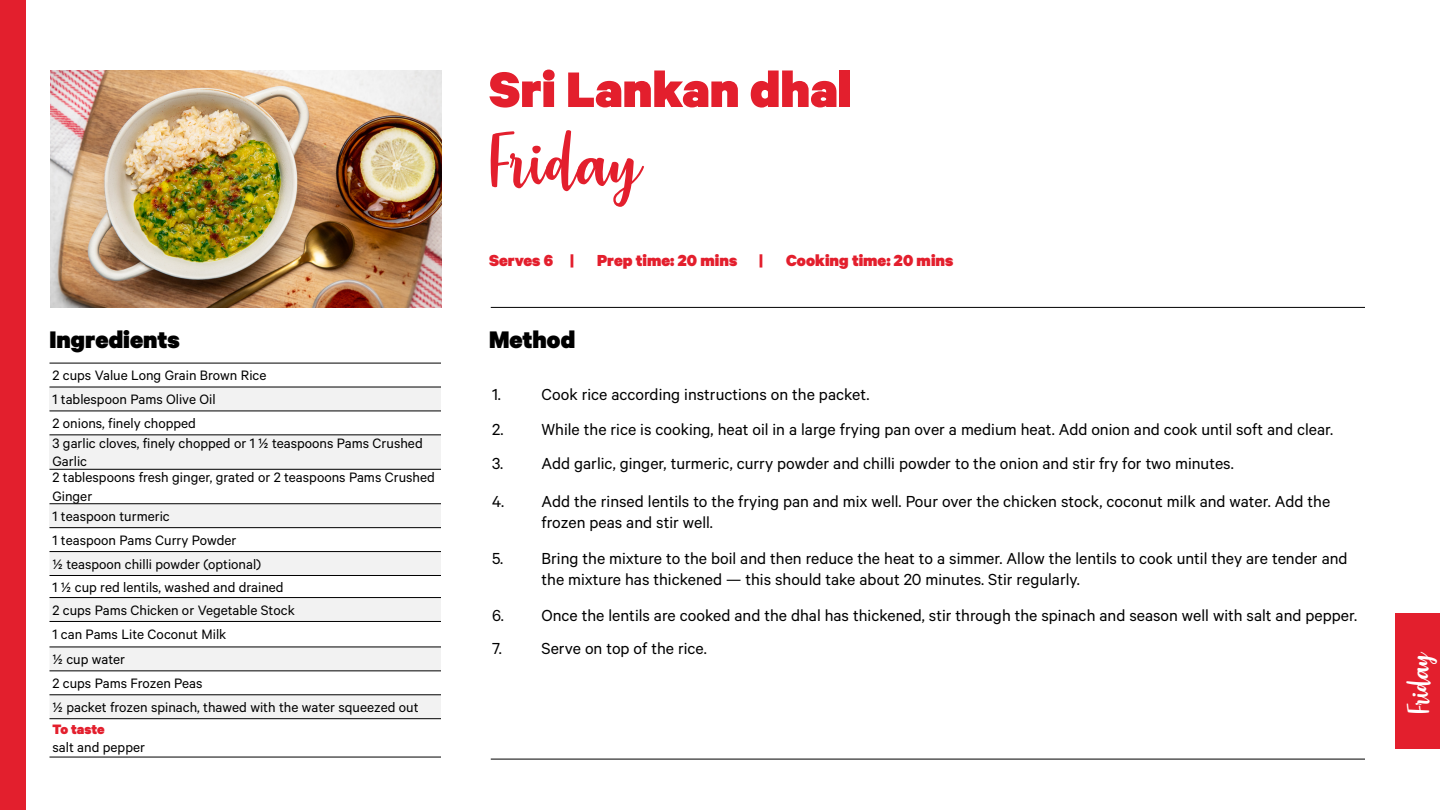
<style>
.page{position:relative;width:1440px;height:810px;background:#fff}
.page>*{position:absolute;margin:0;border:0;box-sizing:border-box;transform-origin:0 0}
.t1{font:90px "Strawberry Blossom";color:#e31f2d}
.t2{font:900 56.18px "Calibre";color:#e31f2d}
.t3{font:36px "Strawberry Blossom";color:#fff}
.t4{font:900 27px "Calibre";color:#000}
.t5{font:18px/21.6px "Calibre";color:#000}
.t6{font:900 18px "Calibre";color:#e31f2d}
.t7{font:15.38px/18.5px "Calibre";color:#000}
.t8{font:900 15.38px "Calibre";color:#e31f2d}
</style>
<div class="page">
<img style="left:51px;top:70px;width:391px;height:237px">
<div style="left:1396px;top:613px;width:44px;height:136px;background:#e31f2d"></div>
<div style="left:0;top:0;width:26px;height:810px;background:#e31f2d"></div>
<hr style="left:491px;top:307px;width:874px;height:1px;background:#000">
<hr style="left:491px;top:759px;width:874px;height:1px;background:#000">
<div style="left:50px;top:387px;width:391px;height:24px;background:#f2f2f2"></div>
<div style="left:50px;top:435px;width:391px;height:34px;background:#f2f2f2"></div>
<div style="left:50px;top:504px;width:391px;height:24px;background:#f2f2f2"></div>
<svg style="left:50px;top:552px;width:391px;height:69px"></svg>
<svg style="left:50px;top:648px;width:391px;height:71px"></svg>
<hr style="left:50px;top:363px;width:391px;height:1px;background:#000">
<hr style="left:50px;top:387px;width:391px;height:1px;background:#000">
<hr style="left:50px;top:411px;width:391px;height:1px;background:#000">
<hr style="left:50px;top:435px;width:391px;height:1px;background:#000">
<hr style="left:50px;top:469px;width:391px;height:1px;background:#000">
<hr style="left:50px;top:504px;width:391px;height:1px;background:#000">
<hr style="left:50px;top:528px;width:391px;height:1px;background:#000">
<hr style="left:50px;top:551px;width:391px;height:1px;background:#000">
<hr style="left:50px;top:575px;width:391px;height:1px;background:#000">
<hr style="left:50px;top:597px;width:391px;height:1px;background:#000">
<hr style="left:50px;top:621px;width:391px;height:1px;background:#000">
<hr style="left:50px;top:647px;width:391px;height:1px;background:#000">
<hr style="left:50px;top:671px;width:391px;height:1px;background:#000">
<hr style="left:50px;top:695px;width:391px;height:1px;background:#000">
<hr style="left:50px;top:719px;width:391px;height:1px;background:#000">
<hr style="left:50px;top:757px;width:391px;height:1px;background:#000">
<p class="t4" style="left:50px;top:322px;width:132px">Ingredients</p>
<p class="t7" style="left:52px;top:365px;width:215px">2 cups Value Long Grain Brown Rice</p>
<p class="t7" style="left:52px;top:389px;width:165px">1 tablespoon Pams Olive Oil</p>
<p class="t7" style="left:52px;top:413px;width:145px">2 onions, finely chopped</p>
<p class="t7" style="left:52px;top:433px;width:372px">3 garlic cloves, finely chopped or 1 ½ teaspoons Pams Crushed<br>Garlic</p>
<p class="t7" style="left:52px;top:468px;width:384px">2 tablespoons fresh ginger, grated or 2 teaspoons Pams Crushed<br>Ginger</p>
<p class="t7" style="left:52px;top:506px;width:119px">1 teaspoon turmeric</p>
<p class="t7" style="left:52px;top:530px;width:186px">1 teaspoon Pams Curry Powder</p>
<p class="t7" style="left:52px;top:554px;width:210px">½ teaspoon chilli powder (optional)</p>
<p class="t7" style="left:52px;top:577px;width:233px">1 ½ cup red lentils, washed and drained</p>
<p class="t7" style="left:52px;top:600px;width:244px">2 cups Pams Chicken or Vegetable Stock</p>
<p class="t7" style="left:52px;top:625px;width:175px">1 can Pams Lite Coconut Milk</p>
<p class="t7" style="left:52px;top:649px;width:74px">½ cup water</p>
<p class="t7" style="left:52px;top:673px;width:152px">2 cups Pams Frozen Peas</p>
<p class="t7" style="left:52px;top:697px;width:368px">½ packet frozen spinach, thawed with the water squeezed out</p>
<p class="t8" style="left:52px;top:719px;width:54px">To taste</p>
<p class="t7" style="left:52px;top:738px;width:94px">salt and pepper</p>
<p class="t2" style="left:489px;top:54px;width:364px">Sri Lankan dhal</p>
<p class="t1" style="left:491px;top:117px;width:153px">Friday</p>
<p class="t6" style="left:489px;top:249px;width:86px">Serves 6 |</p>
<p class="t6" style="left:597px;top:249px;width:167px">Prep time: 20 mins |</p>
<p class="t6" style="left:786px;top:249px;width:169px">Cooking time: 20 mins</p>
<p class="t4" style="left:489px;top:322px;width:88px">Method</p>
<p class="t5" style="left:492px;top:383px;width:10px">1.</p>
<p class="t5" style="left:542px;top:383px;width:329px">Cook rice according instructions on the packet.</p>
<p class="t5" style="left:492px;top:418px;width:13px">2.</p>
<p class="t5" style="left:542px;top:418px;width:793px">While the rice is cooking, heat oil in a large frying pan over a medium heat. Add onion and cook until soft and clear.</p>
<p class="t5" style="left:492px;top:452px;width:13px">3.</p>
<p class="t5" style="left:542px;top:452px;width:694px">Add garlic, ginger, turmeric, curry powder and chilli powder to the onion and stir fry for two minutes.</p>
<p class="t5" style="left:492px;top:490px;width:14px">4.</p>
<p class="t5" style="left:542px;top:490px;width:790px">Add the rinsed lentils to the frying pan and mix well. Pour over the chicken stock, coconut milk and water. Add the frozen peas and stir well.</p>
<p class="t5" style="left:492px;top:547px;width:13px">5.</p>
<p class="t5" style="left:542px;top:547px;width:808px">Bring the mixture to the boil and then reduce the heat to a simmer. Allow the lentils to cook until they are tender and the mixture has thickened — this should take about 20 minutes. Stir regularly.</p>
<p class="t5" style="left:492px;top:604px;width:13px">6.</p>
<p class="t5" style="left:542px;top:604px;width:817px">Once the lentils are cooked and the dhal has thickened, stir through the spinach and season well with salt and pepper.</p>
<p class="t5" style="left:492px;top:637px;width:11px">7.</p>
<p class="t5" style="left:542px;top:637px;width:167px">Serve on top of the rice.</p>
<p class="t3" style="left:1401px;top:713px;width:62px;rotate:-90deg">Friday</p>
</div>
